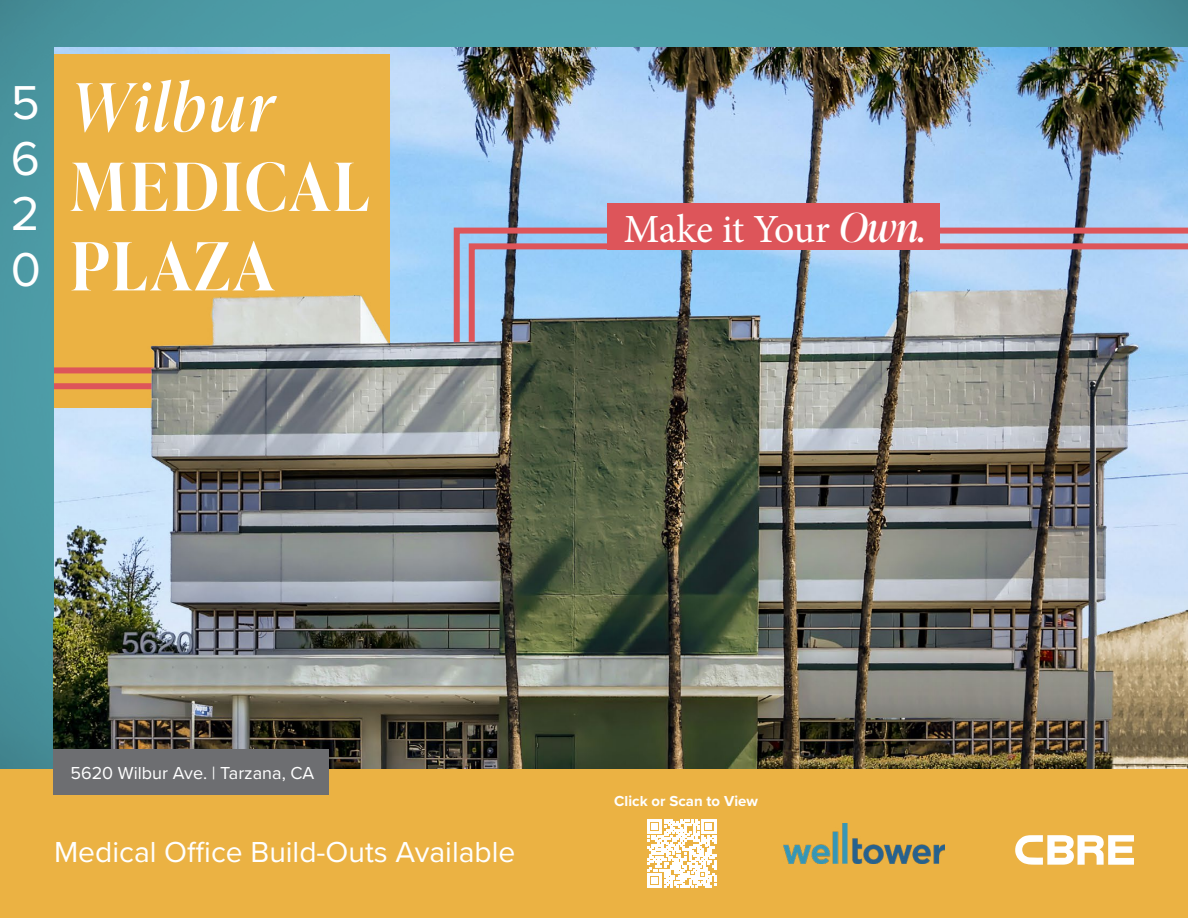
<style>
.page{position:relative;width:1188px;height:918px;background:#fff}
.page>*{position:absolute;margin:0;border:0;box-sizing:border-box;transform-origin:0 0}
.t1{font:600 66.3px/79.5px "Ivy Presto Display";letter-spacing:.05em;color:#fff}
.t2{font:italic 66.3px "Ivy Presto Display";letter-spacing:.05em;color:#fff}
.t3{font:49.35px/55.5px "Proxima Nova";color:#fff;text-align:justify}
.t4{font:39.9px "Minion Pro";letter-spacing:-.01em;color:#fff}
.t5{font:30px "Proxima Nova";color:#fff}
.t6{font:18px "Proxima Nova";color:#fff}
.t7{font:700 15px "Proxima Nova";color:#fff}
.s1{font-family:"Ivy Presto Display";font-style:italic}
</style>
<div class="page">
<img style="left:0;top:0;width:1188px;height:770px">
<img style="left:53px;top:47px;width:1135px;height:723px">
<div style="left:0;top:770px;width:1188px;height:148px;background:#ebb243"></div>
<svg style="left:1015px;top:835px;width:119px;height:30px"></svg>
<img style="left:784px;top:824px;width:160px;height:40px">
<div style="left:607px;top:203px;width:332px;height:46px;background:#dd555a"></div>
<div style="left:53px;top:749px;width:275px;height:46px;background:#6d6e71"></div>
<svg style="left:647px;top:819px;width:69px;height:69px"></svg>
<h2 class="t3" style="left:11px;top:73px;width:32px">5<br>6<br>2<br>0</h2>
<h1 class="t2" style="left:70px;top:60px;width:205px">Wilbur</h1>
<h1 class="t1" style="left:70px;top:145px;width:301px">MEDICAL<br>PLAZA</h1>
<h3 class="t4" style="left:624px;top:203px;width:303px">Make it Your <span class="s1">Own.</span></h3>
<p class="t6" style="left:70px;top:760px;width:245px">5620 Wilbur Ave. | Tarzana, CA</p>
<p class="t5" style="left:54px;top:829px;width:463px">Medical Office Build-Outs Available</p>
<p class="t7" style="left:614px;top:790px;width:145px">Click or Scan to View</p>
</div>
